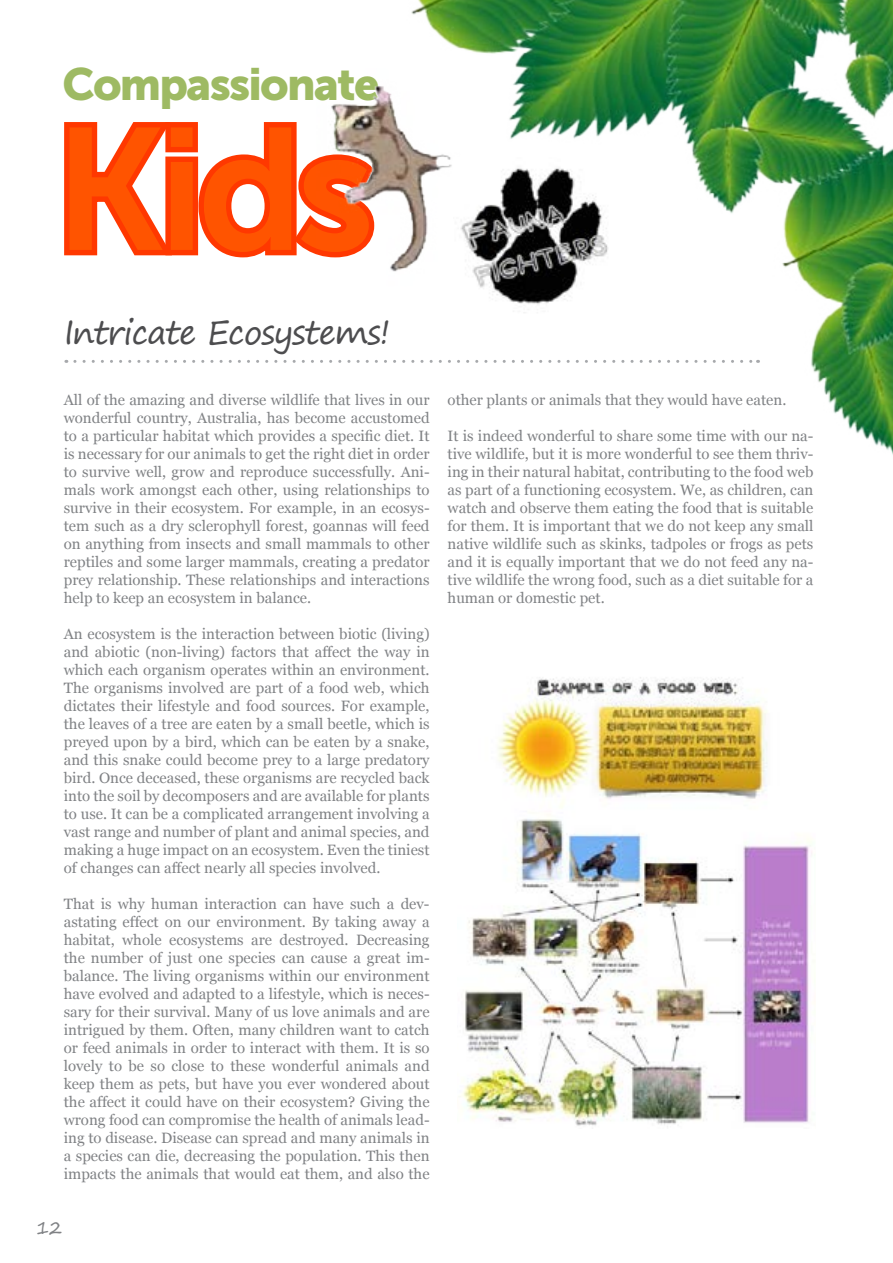
<style>
.page{position:relative;width:893px;height:1263px;background:#fff}
.page>*{position:absolute;margin:0;border:0;box-sizing:border-box;transform-origin:0 0}
.t1{font:172.5px "Museo Sans 700";color:#ff5400}
.t2{font:45px "Museo Sans 900";letter-spacing:-.04em;color:#9eba63}
.t3{font:33px "Segoe Print";letter-spacing:-.04em;color:#4d4d4f}
.t4{font:18px "Segoe Print";color:#808285}
.t5{font:15px/18px "Georgia";color:#808285;text-align:justify}
</style>
<div class="page">
<img style="left:411px;top:0;width:482px;height:455px">
<svg style="left:64px;top:122px;width:253px;height:136px"></svg>
<img style="left:317px;top:69px;width:149px;height:225px">
<svg style="left:75px;top:360px;width:683px;height:3px"></svg>
<img style="left:453px;top:158px;width:162px;height:162px">
<img style="left:460px;top:677px;width:352px;height:449px">
<h2 class="t2" style="left:63px;top:59px;width:318px">Compassionate</h2>
<h1 class="t1" style="left:54px;top:94px;width:322px">Kids</h1>
<h3 class="t3" style="left:64px;top:303px;width:328px">Intricate Ecosystems!</h3>
<p class="t5" style="left:64px;top:391px;width:367px">All of the amazing and diverse wildlife that lives in our wonderful country, Australia, has become accustomed to a particular habitat which provides a specific diet. It is necessary for our animals to get the right diet in order to survive well, grow and reproduce successfully. Ani&shy;mals work amongst each other, using relationships to survive in their ecosystem. For example, in an ecosys&shy;tem such as a dry sclerophyll forest, goannas will feed on anything from insects and small mammals to other reptiles and some larger mammals, creating a predator prey relationship. These relationships and interactions help to keep an ecosystem in balance.</p>
<p class="t5" style="left:64px;top:625px;width:367px">An ecosystem is the interaction between biotic (living) and abiotic (non-living) factors that affect the way in which each organism operates within an environment.<br>The organisms involved are part of a food web, which dictates their lifestyle and food sources. For example, the leaves of a tree are eaten by a small beetle, which is preyed upon by a bird, which can be eaten by a snake, and this snake could become prey to a large predatory bird. Once deceased, these organisms are recycled back into the soil by decomposers and are available for plants to use. It can be a complicated arrangement involving a vast range and number of plant and animal species, and making a huge impact on an ecosystem. Even the tiniest of changes can affect nearly all species involved.</p>
<p class="t5" style="left:64px;top:895px;width:367px">That is why human interaction can have such a dev&shy;astating effect on our environment. By taking away a habitat, whole ecosystems are destroyed. Decreasing the number of just one species can cause a great im&shy;balance. The living organisms within our environment have evolved and adapted to a lifestyle, which is neces&shy;sary for their survival. Many of us love animals and are intrigued by them. Often, many children want to catch or feed animals in order to interact with them. It is so lovely to be so close to these wonderful animals and keep them as pets, but have you ever wondered about the affect it could have on their ecosystem? Giving the wrong food can compromise the health of animals lead&shy;ing to disease. Disease can spread and many animals in a species can die, decreasing the population. This then impacts the animals that would eat them, and also the</p>
<p class="t4" style="left:36px;top:1212px;width:28px">12</p>
<p class="t5" style="left:448px;top:391px;width:340px">other plants or animals that they would have eaten.</p>
<p class="t5" style="left:448px;top:427px;width:367px">It is indeed wonderful to share some time with our na&shy;tive wildlife, but it is more wonderful to see them thriv&shy;ing in their natural habitat, contributing to the food web as part of a functioning ecosystem. We, as children, can watch and observe them eating the food that is suitable for them. It is important that we do not keep any small native wildlife such as skinks, tadpoles or frogs as pets and it is equally important that we do not feed any na&shy;tive wildlife the wrong food, such as a diet suitable for a human or domestic pet.</p>
</div>
